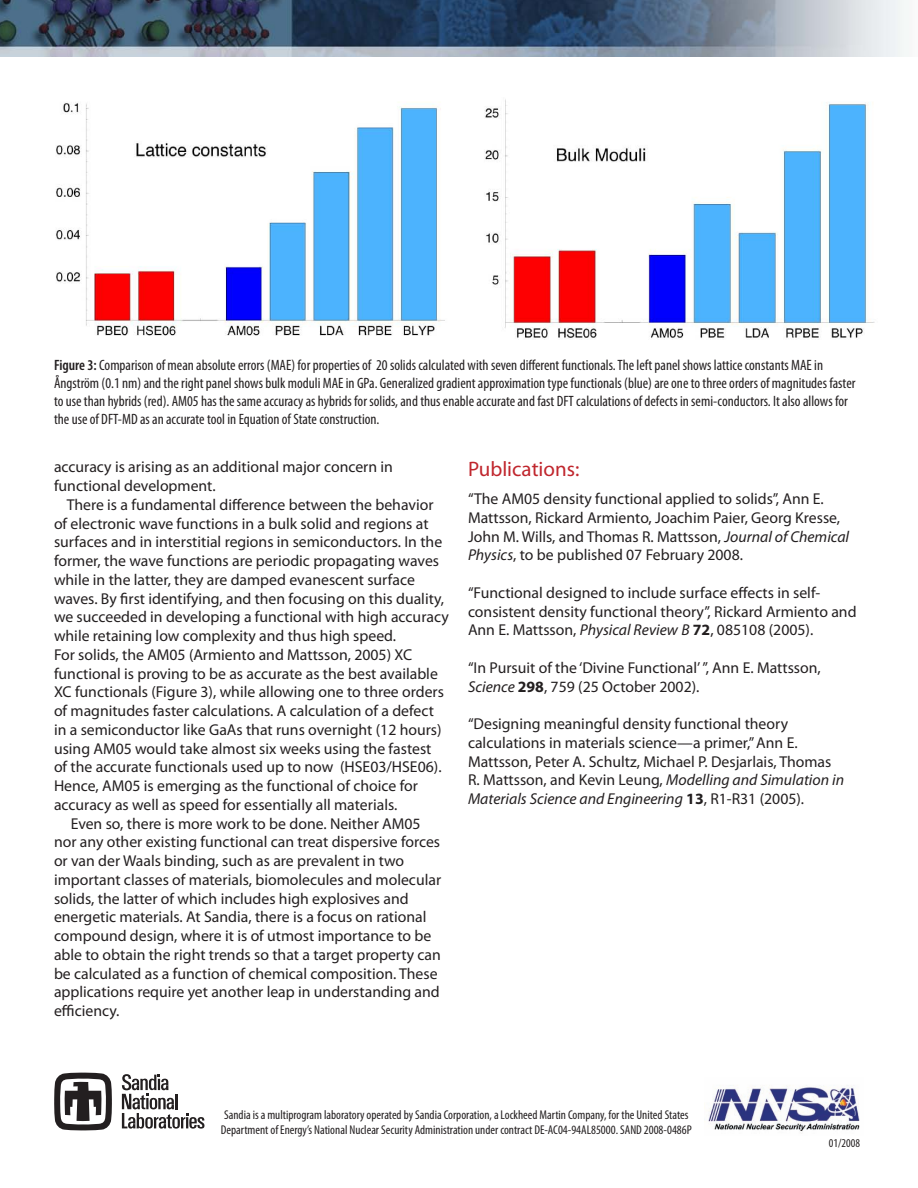
<style>
.page{position:relative;width:918px;height:1188px;background:#fff}
.page>*{position:absolute;margin:0;border:0;box-sizing:border-box;transform-origin:0 0}
.t1{font:21px "Myriad Pro";color:#c0262d}
.t2{font:15.75px/18.8px "Myriad Pro";color:#231f20}
.t3{font:condensed 15px/18px "Myriad Pro";color:#231f20}
.t4{font:condensed 12.75px/15.3px "Myriad Pro";color:#231f20}
.t5{font:condensed 12px "Myriad Pro";color:#231f20}
.s1{font-weight:600}
.s2{font-style:italic}
.s3{font-weight:700}
</style>
<div class="page">
<img style="left:0;top:0;width:909px;height:57px">
<svg style="left:54px;top:1072px;width:58px;height:59px"></svg>
<svg style="left:122px;top:1074px;width:82px;height:55px"></svg>
<img style="left:708px;top:1085px;width:152px;height:48px">
<img style="left:56px;top:99px;width:819px;height:241px">
<p class="t3" style="left:54px;top:356px;width:803px"><span class="s1">Figure 3:</span> Comparison of mean absolute errors (MAE) for properties of 20 solids calculated with seven different functionals. The left panel shows lattice constants MAE in Ångström (0.1 nm) and the right panel shows bulk moduli MAE in GPa. Generalized gradient approximation type functionals (blue) are one to three orders of magnitudes faster to use than hybrids (red). AM05 has the same accuracy as hybrids for solids, and thus enable accurate and fast DFT calculations of defects in semi-conductors. It also allows for the use of DFT-MD as an accurate tool in Equation of State construction.</p>
<p class="t2" style="left:54px;top:458px;width:341px">accuracy is arising as an additional major concern in</p>
<p class="t2" style="left:54px;top:476px;width:163px">functional development.</p>
<p class="t2" style="left:67px;top:495px;width:368px">There is a fundamental difference between the behavior</p>
<p class="t2" style="left:54px;top:514px;width:376px">of electronic wave functions in a bulk solid and regions at</p>
<p class="t2" style="left:54px;top:533px;width:390px">surfaces and in interstitial regions in semiconductors. In the</p>
<p class="t2" style="left:54px;top:551px;width:387px">former, the wave functions are periodic propagating waves</p>
<p class="t2" style="left:54px;top:570px;width:362px">while in the latter, they are damped evanescent surface</p>
<p class="t2" style="left:54px;top:589px;width:392px">waves. By first identifying, and then focusing on this duality,</p>
<p class="t2" style="left:54px;top:607px;width:396px">we succeeded in developing a functional with high accuracy</p>
<p class="t2" style="left:54px;top:626px;width:344px">while retaining low complexity and thus high speed.</p>
<p class="t2" style="left:54px;top:645px;width:360px">For solids, the AM05 (Armiento and Mattsson, 2005) XC</p>
<p class="t2" style="left:54px;top:664px;width:385px">functional is proving to be as accurate as the best available</p>
<p class="t2" style="left:54px;top:682px;width:392px">XC functionals (Figure 3), while allowing one to three orders</p>
<p class="t2" style="left:54px;top:701px;width:381px">of magnitudes faster calculations. A calculation of a defect</p>
<p class="t2" style="left:54px;top:720px;width:389px">in a semiconductor like GaAs that runs overnight (12 hours)</p>
<p class="t2" style="left:54px;top:739px;width:379px">using AM05 would take almost six weeks using the fastest</p>
<p class="t2" style="left:54px;top:757px;width:389px">of the accurate functionals used up to now (HSE03/HSE06).</p>
<p class="t2" style="left:54px;top:776px;width:366px">Hence, AM05 is emerging as the functional of choice for</p>
<p class="t2" style="left:54px;top:795px;width:345px">accuracy as well as speed for essentially all materials.</p>
<p class="t2" style="left:71px;top:814px;width:352px">Even so, there is more work to be done. Neither AM05</p>
<p class="t2" style="left:54px;top:832px;width:388px">nor any other existing functional can treat dispersive forces</p>
<p class="t2" style="left:54px;top:851px;width:352px">or van der Waals binding, such as are prevalent in two</p>
<p class="t2" style="left:54px;top:870px;width:389px">important classes of materials, biomolecules and molecular</p>
<p class="t2" style="left:54px;top:889px;width:356px">solids, the latter of which includes high explosives and</p>
<p class="t2" style="left:54px;top:907px;width:374px">energetic materials. At Sandia, there is a focus on rational</p>
<p class="t2" style="left:54px;top:926px;width:379px">compound design, where it is of utmost importance to be</p>
<p class="t2" style="left:54px;top:945px;width:388px">able to obtain the right trends so that a target property can</p>
<p class="t2" style="left:54px;top:964px;width:385px">be calculated as a function of chemical composition. These</p>
<p class="t2" style="left:54px;top:982px;width:387px">applications require yet another leap in understanding and</p>
<p class="t2" style="left:54px;top:1001px;width:67px">efficiency.</p>
<p class="t1" style="left:468px;top:456px;width:113px">Publications:</p>
<p class="t2" style="left:468px;top:489px;width:383px">“The AM05 density functional applied to solids”, Ann E.<br>Mattsson, Rickard Armiento, Joachim Paier, Georg Kresse, John M. Wills, and Thomas R. Mattsson, <span class="s2">Journal of Chemical Physics</span>, to be published 07 February 2008.</p>
<p class="t2" style="left:468px;top:583px;width:390px">“Functional designed to include surface effects in self&shy;consistent density functional theory”, Rickard Armiento and<br>Ann E. Mattsson, <span class="s2">Physical Review B</span> <span class="s3">72</span>, 085108 (2005).</p>
<p class="t2" style="left:468px;top:658px;width:354px">“In Pursuit of the ‘Divine Functional’ ”, Ann E. Mattsson,<br><span class="s2">Science</span> <span class="s3">298</span>, 759 (25 October 2002).</p>
<p class="t2" style="left:468px;top:714px;width:378px">“Designing meaningful density functional theory calculations in materials science—a primer,” Ann E.<br>Mattsson, Peter A. Schultz, Michael P. Desjarlais, Thomas R. Mattsson, and Kevin Leung, <span class="s2">Modelling and Simulation in Materials Science and Engineering</span> <span class="s3">13</span>, R1-R31 (2005).</p>
<p class="t4" style="left:221px;top:1107px;width:473px">Sandia is a multiprogram laboratory operated by Sandia Corporation, a Lockheed Martin Company, for the United States<br>Department of Energy’s National Nuclear Security Administration under contract DE-AC04-94AL85000. SAND 2008-0486P</p>
<p class="t5" style="left:829px;top:1136px;width:33px">01/2008</p>
</div>
